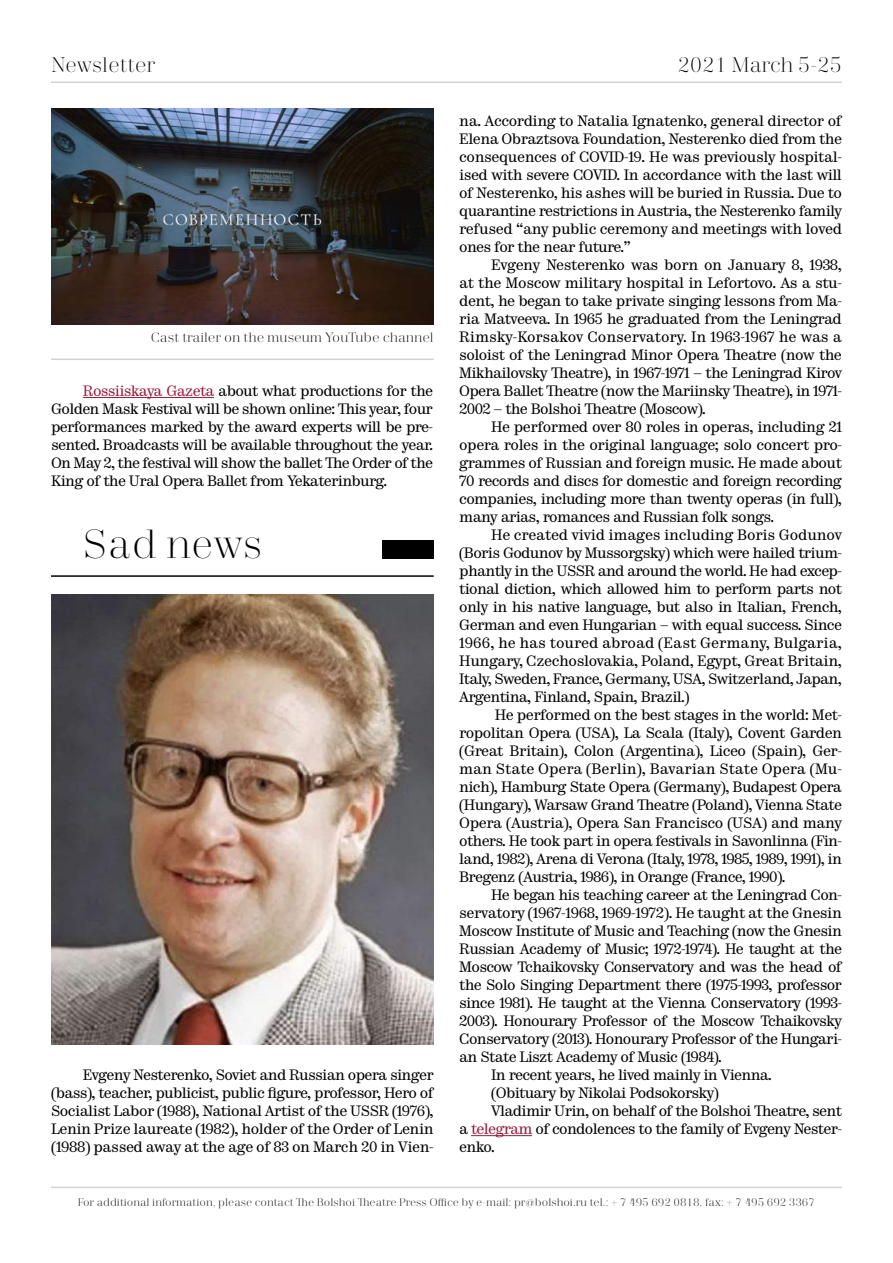
<style>
.page{position:relative;width:893px;height:1263px;background:#fff}
.page>*{position:absolute;margin:0;border:0;box-sizing:border-box;transform-origin:0 0}
.t1{font:300 40.5px "Trivia Serif";color:#000}
.t2{font:300 21px "Trivia Serif";letter-spacing:-.01em;color:#000}
.t3{font:15px/18px "Trivia Serif 10 Demo";letter-spacing:-.045em;color:#000;text-align:justify}
.t4{font:15px "Trivia Serif 10 Demo";letter-spacing:-.025em;color:#000}
.t5{font:300 13.5px "Trivia Serif";color:#000}
.t6{font:300 10.95px "Trivia Serif";color:#000}
.s1{color:#981d39}
</style>
<div class="page">
<hr style="left:51px;top:81px;width:791px;height:2px;background:#d1d3d4">
<hr style="left:51px;top:1187px;width:791px;height:1px;background:#d1d3d4">
<hr style="left:83px;top:397px;width:131px;height:1px;background:#981d39">
<hr style="left:51px;top:575px;width:383px;height:2px;background:#000">
<div style="left:383px;top:540px;width:51px;height:18px;background:#000"></div>
<img style="left:51px;top:108px;width:382px;height:216px">
<hr style="left:51px;top:358px;width:383px;height:2px;background:#d1d3d4">
<img style="left:51px;top:594px;width:383px;height:450px">
<hr style="left:471px;top:1135px;width:61px;height:1px;background:#981d39">
<h2 class="t2" style="left:51px;top:54px;width:106px">Newsletter</h2>
<h2 class="t2" style="left:678px;top:54px;width:166px">2021 March 5-25</h2>
<p class="t5" style="left:151px;top:330px;width:284px">Cast trailer on the museum YouTube channel</p>
<p class="t3" style="left:51px;top:383px;width:384px;text-indent:32px"><span class="s1">Rossiiskaya Gazeta</span> about what productions for the Golden Mask Festival will be shown online: This year, four performances marked by the award experts will be pre&shy;sented. Broadcasts will be available throughout the year.<br>On May 2, the festival will show the ballet The Order of the King of the Ural Opera Ballet from Yekaterinburg.</p>
<h1 class="t1" style="left:83px;top:523px;width:181px">Sad news</h1>
<p class="t3" style="left:51px;top:1067px;width:384px;text-indent:32px">Evgeny Nesterenko, Soviet and Russian opera singer (bass), teacher, publicist, public figure, professor, Hero of Socialist Labor (1988), National Artist of the USSR (1976), Lenin Prize laureate (1982), holder of the Order of Lenin (1988) passed away at the age of 83 on March 20 in Vien-</p>
<p class="t3" style="left:459px;top:113px;width:384px">na. According to Natalia Ignatenko, general director of Elena Obraztsova Foundation, Nesterenko died from the consequences of COVID-19. He was previously hospital&shy;ised with severe COVID. In accordance with the last will of Nesterenko, his ashes will be buried in Russia. Due to quarantine restrictions in Austria, the Nesterenko family refused “any public ceremony and meetings with loved ones for the near future.”</p>
<p class="t3" style="left:459px;top:257px;width:384px;text-indent:32px">Evgeny Nesterenko was born on January 8, 1938, at the Moscow military hospital in Lefortovo. As a stu&shy;dent, he began to take private singing lessons from Ma&shy;ria Matveeva. In 1965 he graduated from the Leningrad Rimsky-Korsakov Conservatory. In 1963-1967 he was a soloist of the Leningrad Minor Opera Theatre (now the Mikhailovsky Theatre), in 1967-1971 – the Leningrad Kirov Opera Ballet Theatre (now the Mariinsky Theatre), in 1971- 2002 – the Bolshoi Theatre (Moscow).</p>
<p class="t3" style="left:459px;top:419px;width:384px;text-indent:32px">He performed over 80 roles in operas, including 21 opera roles in the original language; solo concert pro&shy;grammes of Russian and foreign music. He made about 70 records and discs for domestic and foreign recording companies, including more than twenty operas (in full), many arias, romances and Russian folk songs.</p>
<p class="t3" style="left:459px;top:527px;width:384px;text-indent:32px">He created vivid images including Boris Godunov (Boris Godunov by Mussorgsky) which were hailed trium&shy;phantly in the USSR and around the world. He had excep&shy;tional diction, which allowed him to perform parts not only in his native language, but also in Italian, French, German and even Hungarian – with equal success. Since 1966, he has toured abroad (East Germany, Bulgaria, Hungary, Czechoslovakia, Poland, Egypt, Great Britain, Italy, Sweden, France, Germany, USA, Switzerland, Japan, Argentina, Finland, Spain, Brazil.)</p>
<p class="t3" style="left:459px;top:707px;width:384px;text-indent:36px">He performed on the best stages in the world: Met&shy;ropolitan Opera (USA), La Scala (Italy), Covent Garden (Great Britain), Colon (Argentina), Liceo (Spain), Ger&shy;man State Opera (Berlin), Bavarian State Opera (Mu&shy;nich), Hamburg State Opera (Germany), Budapest Opera (Hungary), Warsaw Grand Theatre (Poland), Vienna State Opera (Austria), Opera San Francisco (USA) and many others. He took part in opera festivals in Savonlinna (Fin&shy;land, 1982), Arena di Verona (Italy, 1978, 1985, 1989, 1991), in Bregenz (Austria, 1986), in Orange (France, 1990).</p>
<p class="t3" style="left:491px;top:887px;width:352px">He began his teaching career at the Leningrad Con-</p>
<p class="t4" style="left:459px;top:904px;width:384px">servatory (1967-1968, 1969-1972). He taught at the Gnesin</p>
<p class="t3" style="left:459px;top:923px;width:384px">Moscow Institute of Music and Teaching (now the Gnesin</p>
<p class="t3" style="left:459px;top:941px;width:384px">Russian Academy of Music; 1972-1974). He taught at the</p>
<p class="t3" style="left:459px;top:959px;width:384px">Moscow Tchaikovsky Conservatory and was the head of</p>
<p class="t3" style="left:459px;top:977px;width:384px">the Solo Singing Department there (1975-1993, professor</p>
<p class="t3" style="left:459px;top:995px;width:384px">since 1981). He taught at the Vienna Conservatory (1993-</p>
<p class="t3" style="left:459px;top:1013px;width:384px">2003). Honourary Professor of the Moscow Tchaikovsky</p>
<p class="t3" style="left:459px;top:1031px;width:384px">Conservatory (2013). Honourary Professor of the Hungari-</p>
<p class="t3" style="left:459px;top:1049px;width:264px">an State Liszt Academy of Music (1984).</p>
<p class="t3" style="left:491px;top:1067px;width:282px">In recent years, he lived mainly in Vienna.</p>
<p class="t3" style="left:491px;top:1085px;width:229px">(Obituary by Nikolai Podsokorsky)</p>
<p class="t3" style="left:491px;top:1103px;width:352px">Vladimir Urin, on behalf of the Bolshoi Theatre, sent</p>
<p class="t3" style="left:459px;top:1121px;width:384px">a <span class="s1">telegram</span> of condolences to the family of Evgeny Nester-</p>
<p class="t3" style="left:459px;top:1139px;width:37px">enko.</p>
<p class="t6" style="left:78px;top:1196px;width:739px">For additional information, please contact The Bolshoi Theatre Press Office by e-mail: pr@bolshoi.ru tel.: + 7 495 692 0818, fax: + 7 495 692 3367</p>
</div>
